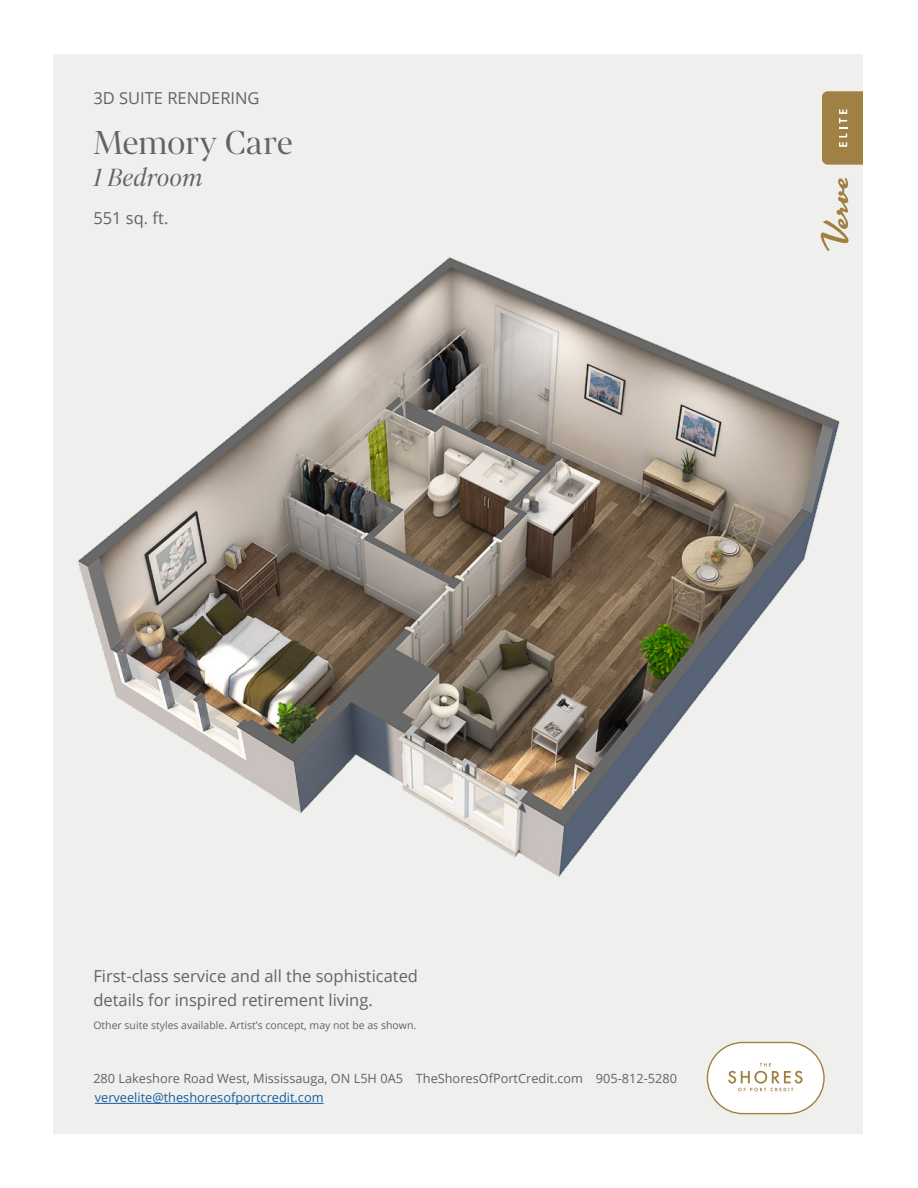
<style>
.page{position:relative;width:918px;height:1188px;background:#fff}
.page>*{position:absolute;margin:0;border:0;box-sizing:border-box;transform-origin:0 0}
.t1{font:36px "Mixta Sharp";letter-spacing:-.01em;color:#636361}
.t2{font:italic 27px "Mixta Pro";color:#636361}
.t3{font:16.5px/24px "Open Sans";color:#636361}
.t4{font:12.75px "Open Sans";color:#636361}
.t5{font:12.75px "Open Sans";color:#175d9e}
.t6{font:10.5px "Open Sans";color:#636361}
</style>
<div class="page">
<div style="left:53px;top:54px;width:810px;height:1080px;background:#eff0ed"></div>
<div style="left:707px;top:1042px;width:117px;height:72px;background:#fff;border-radius:36px"></div>
<div style="left:707px;top:1042px;width:118px;height:72px;border:1px solid #a18044;border-radius:36px"></div>
<svg style="left:728px;top:1063px;width:75px;height:28px"></svg>
<svg style="left:823px;top:178px;width:26px;height:51px"></svg>
<svg style="left:822px;top:91px;width:41px;height:74px;background:#a5854c"></svg>
<img style="left:77px;top:229px;width:772px;height:648px">
<hr style="left:95px;top:1103px;width:229px;height:1px;background:#175d9e">
<p class="t3" style="left:93px;top:86px;width:168px">3D SUITE RENDERING</p>
<p class="t1" style="left:93px;top:122px;width:201px">Memory Care</p>
<p class="t2" style="left:93px;top:164px;width:111px">1 Bedroom</p>
<p class="t3" style="left:93px;top:206px;width:77px">551 sq. ft.</p>
<p class="t3" style="left:93px;top:963px;width:326px">First-class service and all the sophisticated details for inspired retirement living.</p>
<p class="t6" style="left:93px;top:1018px;width:324px">Other suite styles available. Artist’s concept, may not be as shown.</p>
<p class="t4" style="left:93px;top:1069px;width:585px">280 Lakeshore Road West, Mississauga, ON L5H 0A5 TheShoresOfPortCredit.com 905-812-5280</p>
<p class="t5" style="left:95px;top:1089px;width:230px">verveelite@theshoresofportcredit.com</p>
</div>
